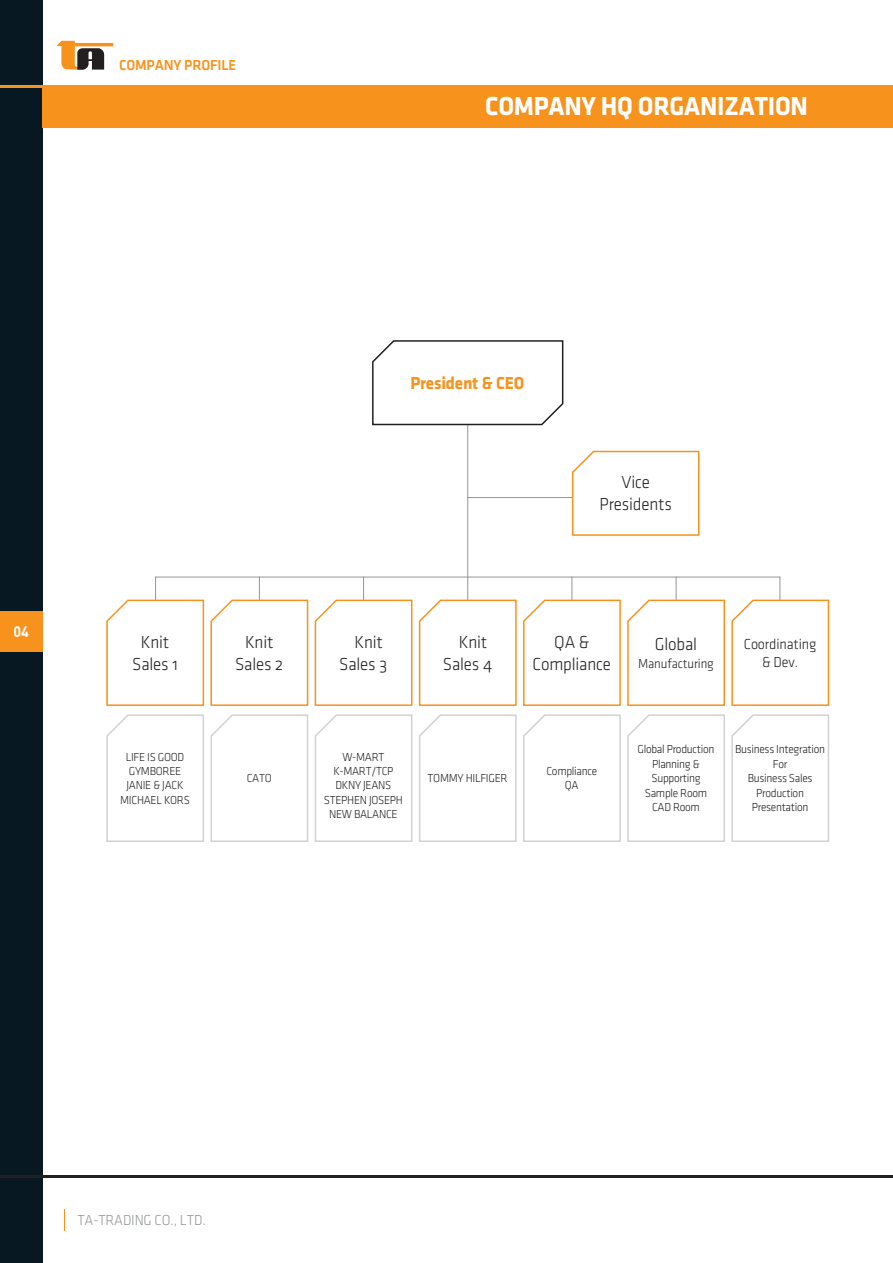
<style>
.page{position:relative;width:893px;height:1263px;background:#fff}
.page>*{position:absolute;margin:0;border:0;box-sizing:border-box;transform-origin:0 0}
.t1{font:700 27px "Klavika";letter-spacing:-.01em;color:#fff;scale:.95 1}
.t2{font:18px/21.6px "Klavika Light OSF";letter-spacing:-.01em;color:#231f20;text-align:center;scale:.95 1}
.t3{font:700 18px "Klavika";letter-spacing:-.01em;color:#f7931d;scale:.95 1}
.t4{font:15px "Klavika Light OSF";letter-spacing:-.01em;color:#939598;scale:.95 1}
.t5{font:15px/18px "Klavika Light OSF";letter-spacing:-.01em;color:#231f20;text-align:center;scale:.95 1}
.t6{font:15px "Klavika Med Caps SC";letter-spacing:-.01em;color:#f7931d;scale:.95 1}
.t7{font:700 15px "DINCE";color:#fff;scale:.95 1}
.t8{font:13.5px "Klavika Light OSF";letter-spacing:-.01em;color:#231f20;scale:.95 1}
.t9{font:12px/14.4px "Klavika Light OSF";letter-spacing:-.025em;color:#231f20;text-align:center;scale:.95 1}
</style>
<div class="page">
<div style="left:0;top:610px;width:43px;height:43px;background:#f7931d"></div>
<div style="left:0;top:0;width:43px;height:610px;background:#071822"></div>
<div style="left:0;top:653px;width:43px;height:610px;background:#071822"></div>
<hr style="left:0;top:85px;width:893px;height:2px;background:#f7931d">
<svg style="left:57px;top:41px;width:56px;height:29px"></svg>
<hr style="left:0;top:1176px;width:893px;height:2px;background:#231f20">
<svg style="left:64px;top:1210px;width:1px;height:21px"></svg>
<hr style="left:467px;top:383px;width:1px;height:272px;background:#939598">
<hr style="left:155px;top:577px;width:1px;height:78px;background:#939598">
<hr style="left:259px;top:577px;width:1px;height:78px;background:#939598">
<hr style="left:363px;top:577px;width:1px;height:78px;background:#939598">
<hr style="left:572px;top:577px;width:1px;height:78px;background:#939598">
<hr style="left:676px;top:577px;width:1px;height:78px;background:#939598">
<hr style="left:779px;top:577px;width:1px;height:78px;background:#939598">
<svg style="left:372px;top:340px;width:192px;height:86px"></svg>
<svg style="left:106px;top:598px;width:724px;height:108px"></svg>
<svg style="left:106px;top:714px;width:723px;height:128px"></svg>
<hr style="left:467px;top:497px;width:122px;height:1px;background:#939598">
<hr style="left:155px;top:577px;width:625px;height:1px;background:#939598">
<svg style="left:571px;top:450px;width:129px;height:86px"></svg>
<div style="left:43px;top:85px;width:850px;height:43px;background:#f7931d"></div>
<p class="t6" style="left:119px;top:57px;width:125px">COMPANY PROFILE</p>
<h1 class="t1" style="left:485px;top:92px;width:341px">COMPANY HQ ORGANIZATION</h1>
<p class="t7" style="left:14px;top:621px;width:18px">04</p>
<h2 class="t3" style="left:410px;top:373px;width:121px">President &amp; CEO</h2>
<h2 class="t2" style="left:599px;top:472px;width:78px">Vice<br>Presidents</h2>
<h2 class="t2" style="left:132px;top:631px;width:50px">Knit<br>Sales 1</h2>
<h2 class="t2" style="left:235px;top:631px;width:52px">Knit<br>Sales 2</h2>
<h2 class="t2" style="left:339px;top:631px;width:52px">Knit<br>Sales 3</h2>
<h2 class="t2" style="left:443px;top:631px;width:53px">Knit<br>Sales 4</h2>
<h2 class="t2" style="left:532px;top:631px;width:84px">QA &amp;<br>Compliance</h2>
<h2 class="t2" style="left:655px;top:634px;width:46px">Global</h2>
<p class="t8" style="left:638px;top:656px;width:81px">Manufacturing</p>
<p class="t5" style="left:744px;top:635px;width:78px">Coordinating &amp; Dev.</p>
<p class="t9" style="left:120px;top:749px;width:75px">LIFE IS GOOD<br>GYMBOREE<br>JANIE &amp; JACK<br>MICHAEL KORS</p>
<p class="t9" style="left:247px;top:771px;width:28px">CATO</p>
<p class="t9" style="left:324px;top:749px;width:85px">W-MART<br>K-MART/TCP<br>DKNY JEANS<br>STEPHEN JOSEPH<br>NEW BALANCE</p>
<p class="t9" style="left:428px;top:771px;width:86px">TOMMY HILFIGER</p>
<p class="t9" style="left:546px;top:764px;width:55px">Compliance<br>QA</p>
<p class="t9" style="left:637px;top:742px;width:82px">Global Production<br>Planning &amp;<br>Supporting<br>Sample Room<br>CAD Room</p>
<p class="t9" style="left:735px;top:742px;width:96px">Business Integration<br>For<br>Business Sales<br>Production<br>Presentation</p>
<p class="t4" style="left:77px;top:1213px;width:137px">TA-TRADING CO., LTD.</p>
</div>
